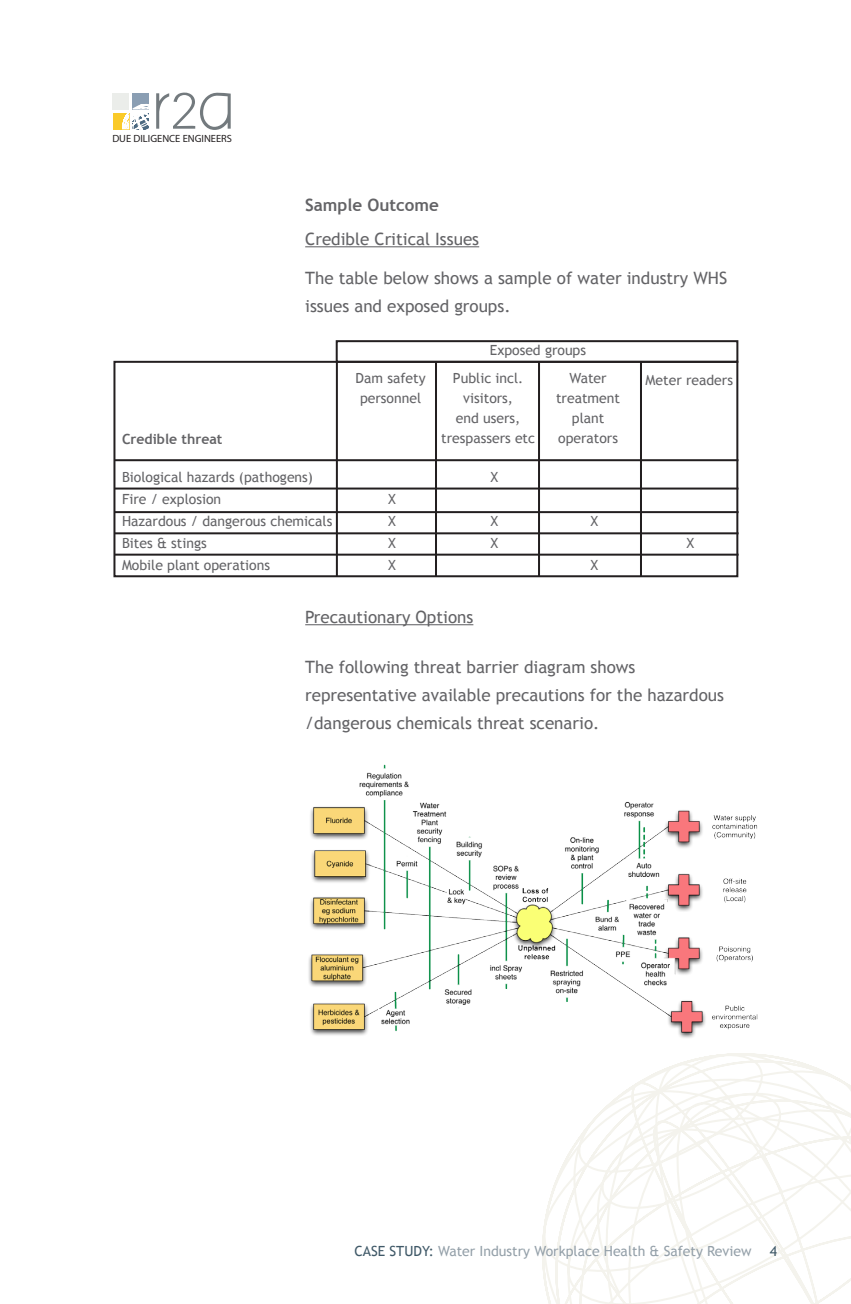
<style>
.page{position:relative;width:851px;height:1304px;background:#fff}
.page>*{position:absolute;margin:0;border:0;box-sizing:border-box;transform-origin:0 0}
.Body{font:17px/28px "Trebuchet MS";color:#636366}
.Body_BOLD{font:700 17px "Trebuchet MS";color:#636366}
.Table_text{font:14px/20px "Trebuchet MS";color:#636366;text-align:center}
.t1{font:14px "Trebuchet MS";color:#94a0a9}
.Table_text-2{font:700 14px "Trebuchet MS";color:#636366}
.t2{font:14px "Trebuchet MS";color:#405968}
.t3{font:condensed 10.4px "Frutiger";color:#231f20}
.s1{color:#405968}
</style>
<div class="page">
<svg style="left:542px;top:1053px;width:308px;height:251px"></svg>
<svg style="left:156px;top:93px;width:75px;height:37px"></svg>
<div style="left:113px;top:93px;width:16px;height:17px;background:#ebedea"></div>
<div style="left:113px;top:113px;width:16px;height:16px;background:#faca29"></div>
<div style="left:132px;top:93px;width:17px;height:17px;background:#8a9eb3"></div>
<svg style="left:122px;top:104px;width:27px;height:25px"></svg>
<hr style="left:305px;top:246px;width:174px;height:1px;background:#636366">
<img style="left:308px;top:764px;width:450px;height:274px">
<hr style="left:305px;top:624px;width:168px;height:1px;background:#636366">
<div style="left:113px;top:361px;width:625px;height:216px;border:2px solid #231f20"></div>
<hr style="left:114px;top:459px;width:624px;height:2px;background:#231f20">
<hr style="left:114px;top:488px;width:624px;height:2px;background:#231f20">
<hr style="left:114px;top:532px;width:624px;height:2px;background:#231f20">
<hr style="left:114px;top:511px;width:624px;height:2px;background:#231f20">
<hr style="left:114px;top:554px;width:624px;height:2px;background:#231f20">
<hr style="left:336px;top:362px;width:2px;height:214px;background:#231f20">
<hr style="left:435px;top:362px;width:2px;height:214px;background:#231f20">
<hr style="left:538px;top:362px;width:2px;height:214px;background:#231f20">
<hr style="left:640px;top:362px;width:2px;height:214px;background:#231f20">
<div style="left:335px;top:340px;width:403px;height:23px;border:2px solid #231f20"></div>
<p class="t3" style="left:112px;top:134px;width:121px">DUE DILIGENCE ENGINEERS</p>
<p class="Body_BOLD" style="left:305px;top:194px;width:135px">Sample Outcome</p>
<p class="Body" style="left:305px;top:225px;width:175px">Credible Critical Issues</p>
<p class="Body" style="left:305px;top:264px;width:423px">The table below shows a sample of water industry WHS issues and exposed groups.</p>
<p class="Table_text" style="left:489px;top:341px;width:98px">Exposed groups</p>
<p class="Table_text" style="left:355px;top:368px;width:72px">Dam safety personnel</p>
<p class="Table_text" style="left:441px;top:368px;width:95px">Public incl. visitors,<br>end users, trespassers etc</p>
<p class="Table_text" style="left:556px;top:369px;width:65px">Water treatment plant operators</p>
<p class="Table_text" style="left:645px;top:370px;width:89px">Meter readers</p>
<p class="Table_text-2" style="left:122px;top:430px;width:102px">Credible threat</p>
<p class="Table_text" style="left:122px;top:467px;width:192px">Biological hazards (pathogens)</p>
<p class="Table_text" style="left:490px;top:467px;width:9px">X</p>
<p class="Table_text" style="left:122px;top:489px;width:101px">Fire / explosion</p>
<p class="Table_text" style="left:388px;top:489px;width:9px">X</p>
<p class="Table_text" style="left:122px;top:511px;width:212px">Hazardous / dangerous chemicals</p>
<p class="Table_text" style="left:388px;top:511px;width:9px">X</p>
<p class="Table_text" style="left:490px;top:511px;width:9px">X</p>
<p class="Table_text" style="left:590px;top:511px;width:9px">X</p>
<p class="Table_text" style="left:122px;top:533px;width:86px">Bites &amp; stings</p>
<p class="Table_text" style="left:388px;top:533px;width:9px">X</p>
<p class="Table_text" style="left:490px;top:533px;width:9px">X</p>
<p class="Table_text" style="left:686px;top:533px;width:9px">X</p>
<p class="Table_text" style="left:122px;top:555px;width:149px">Mobile plant operations</p>
<p class="Table_text" style="left:388px;top:555px;width:9px">X</p>
<p class="Table_text" style="left:590px;top:555px;width:9px">X</p>
<p class="Body" style="left:305px;top:603px;width:170px">Precautionary Options</p>
<p class="Body" style="left:305px;top:653px;width:420px">The following threat barrier diagram shows representative available precautions for the hazardous /dangerous chemicals threat scenario.</p>
<p class="t1" style="left:354px;top:1243px;width:398px"><span class="s1">CASE STUDY:</span> Water Industry Workplace Health &amp; Safety Review</p>
<p class="t2" style="left:769px;top:1243px;width:9px">4</p>
</div>
